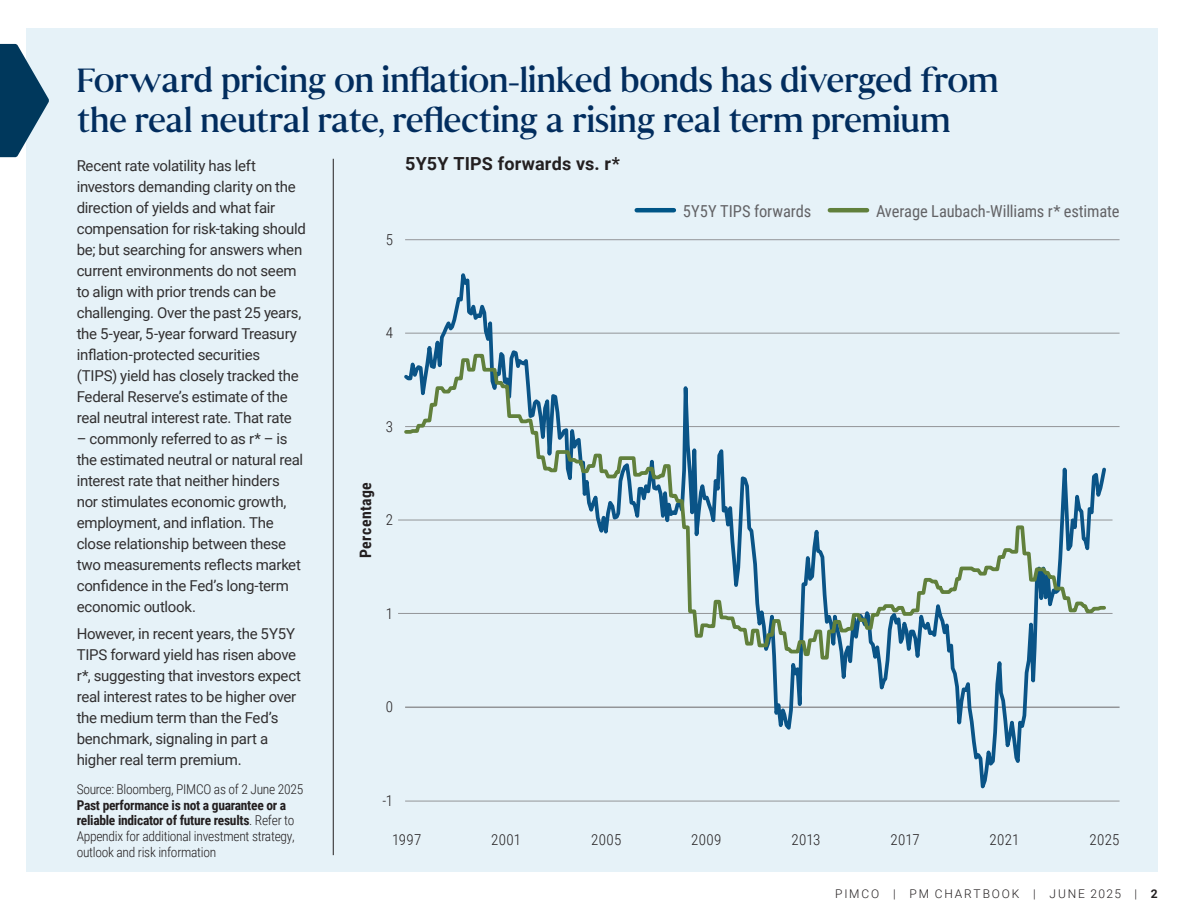
<style>
.page{position:relative;width:1188px;height:918px;background:#fff}
.page>*{position:absolute;margin:0;border:0;box-sizing:border-box;transform-origin:0 0}
.Title_Senhan_R_22_5_26_5{font:33.75px/39.8px "Senhan";letter-spacing:-.02em;color:#022d5e}
.Chart_Title_RobB_12{font:700 18px "Roboto";letter-spacing:.01em;color:#231f20}
.Legend_RobCondR_11{font:16.5px "Roboto Condensed";letter-spacing:-.01em;color:#636366}
.Axis_Title_RobConB_10_5{font:700 15.75px "Roboto Condensed";letter-spacing:.03em;color:#231f20}
.Body_Copy_RobR_11_15{font:15px/21px "Roboto";letter-spacing:-.02em;color:#312f30}
.Axis_Label_RobConL_10{font:300 15px "Roboto Condensed";letter-spacing:.02em;color:#231f20}
.Sources_RobConL_9_10_5{font:300 13.5px/15.8px "Roboto Condensed";letter-spacing:-.02em;color:#231f20}
.t1{font:300 12px "Roboto";letter-spacing:.155em;color:#231f20}
.s1{font-weight:700}
</style>
<div class="page">
<div style="left:26px;top:28px;width:1132px;height:844px;background:#e6f2f8"></div>
<hr style="left:333px;top:159px;width:1px;height:696px;background:#231f20">
<svg style="left:0;top:44px;width:49px;height:113px"></svg>
<hr style="left:405px;top:239px;width:715px;height:1px;background:#939598">
<hr style="left:405px;top:426px;width:715px;height:1px;background:#939598">
<hr style="left:405px;top:333px;width:715px;height:1px;background:#939598">
<hr style="left:398px;top:613px;width:715px;height:1px;background:#939598">
<hr style="left:405px;top:801px;width:715px;height:1px;background:#939598">
<hr style="left:405px;top:707px;width:715px;height:1px;background:#939598">
<hr style="left:398px;top:520px;width:715px;height:1px;background:#939598">
<svg style="left:401px;top:273px;width:708px;height:529px"></svg>
<svg style="left:402px;top:352px;width:706px;height:309px"></svg>
<hr style="left:830px;top:208px;width:37px;height:4px;background:#61803c">
<hr style="left:637px;top:208px;width:37px;height:4px;background:#005587">
<p class="Title_Senhan_R_22_5_26_5" style="left:77px;top:61px;width:924px">Forward pricing on inflation-linked bonds has diverged from the real neutral rate, reflecting a rising real term premium</p>
<p class="Body_Copy_RobR_11_15" style="left:77px;top:154px;width:231px">Recent rate volatility has left investors demanding clarity on the direction of yields and what fair compensation for risk-taking should be; but searching for answers when current environments do not seem to align with prior trends can be challenging. Over the past 25 years, the 5-year, 5-year forward Treasury inflation-protected securities<br>(TIPS) yield has closely tracked the Federal Reserve’s estimate of the real neutral interest rate. That rate</p>
<p class="Body_Copy_RobR_11_15" style="left:77px;top:427px;width:228px">– commonly referred to as r* – is the estimated neutral or natural real interest rate that neither hinders nor stimulates economic growth, employment, and inflation. The close relationship between these two measurements reflects market confidence in the Fed’s long-term economic outlook.</p>
<p class="Body_Copy_RobR_11_15" style="left:77px;top:623px;width:226px">However, in recent years, the 5Y5Y<br>TIPS forward yield has risen above r*, suggesting that investors expect real interest rates to be higher over the medium term than the Fed’s benchmark, signaling in part a higher real term premium.</p>
<p class="Sources_RobConL_9_10_5" style="left:77px;top:781px;width:228px">Source: Bloomberg, PIMCO as of 2 June 2025</p>
<p class="Sources_RobConL_9_10_5" style="left:77px;top:796px;width:220px"><span class="s1">Past performance is not a guarantee or a reliable indicator of future results</span>. Refer to Appendix for additional investment strategy, outlook and risk information</p>
<p class="Chart_Title_RobB_12" style="left:405px;top:151px;width:216px">5Y5Y TIPS forwards vs. r*</p>
<p class="Axis_Label_RobConL_10" style="left:386px;top:229px;width:9px">5</p>
<p class="Legend_RobCondR_11" style="left:683px;top:200px;width:130px">5Y5Y TIPS forwards</p>
<p class="Legend_RobCondR_11" style="left:876px;top:200px;width:245px">Average Laubach-Williams r* estimate</p>
<p class="Axis_Label_RobConL_10" style="left:386px;top:323px;width:9px">4</p>
<p class="Axis_Label_RobConL_10" style="left:386px;top:416px;width:9px">3</p>
<p class="Axis_Title_RobConB_10_5" style="left:354px;top:558px;width:77px;rotate:-90deg">Percentage</p>
<p class="Axis_Label_RobConL_10" style="left:386px;top:510px;width:9px">2</p>
<p class="Axis_Label_RobConL_10" style="left:386px;top:603px;width:9px">1</p>
<p class="Axis_Label_RobConL_10" style="left:386px;top:696px;width:9px">0</p>
<p class="Axis_Label_RobConL_10" style="left:382px;top:790px;width:12px">-1</p>
<p class="Axis_Label_RobConL_10" style="left:392px;top:830px;width:31px">1997</p>
<p class="Axis_Label_RobConL_10" style="left:491px;top:830px;width:31px">2001</p>
<p class="Axis_Label_RobConL_10" style="left:591px;top:830px;width:32px">2005</p>
<p class="Axis_Label_RobConL_10" style="left:691px;top:830px;width:32px">2009</p>
<p class="Axis_Label_RobConL_10" style="left:792px;top:830px;width:31px">2013</p>
<p class="Axis_Label_RobConL_10" style="left:891px;top:830px;width:31px">2017</p>
<p class="Axis_Label_RobConL_10" style="left:990px;top:830px;width:31px">2021</p>
<p class="Axis_Label_RobConL_10" style="left:1090px;top:830px;width:31px">2025</p>
<p class="t1" style="left:835px;top:885px;width:324px">PIMCO | PM CHARTBOOK | JUNE 2025 | <span class="s1">2</span></p>
</div>
